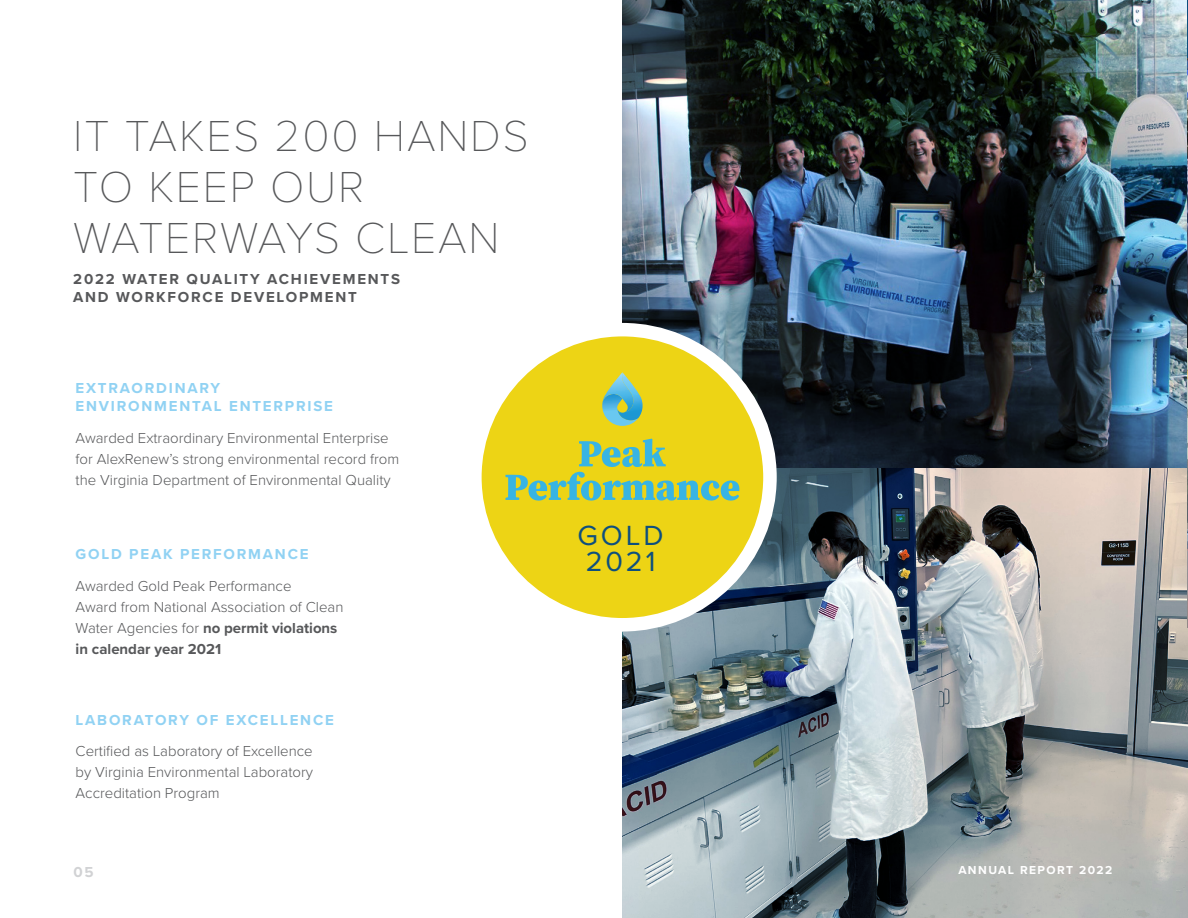
<style>
.page{position:relative;width:1188px;height:918px;background:#fff}
.page>*{position:absolute;margin:0;border:0;box-sizing:border-box;transform-origin:0 0}
.Head{font:100 45px/51px "Proxima Nova T";letter-spacing:.04em;color:#57585a}
.t1{font:28.8px/26.5px "Proxima Nova";letter-spacing:.1em;color:#0e4f7e}
.Body{font:300 15px/21px "Proxima Nova";color:#57585a}
.Sub_Head{font:700 15px "Proxima Nova";letter-spacing:.12em;color:#91d2f3}
.Sub_Head-2{font:700 15px "Proxima Nova";letter-spacing:.12em;color:#57585a}
.t2{font:700 15px "Proxima Nova";color:#d1d2d4}
.t3{font:700 12px "Proxima Nova";letter-spacing:.12em;color:#fff}
.s1{font-weight:700}
</style>
<div class="page">
<img style="left:622px;top:0;width:566px;height:918px">
<svg style="left:475px;top:330px;width:295px;height:295px;fill:#edd415"></svg>
<svg style="left:495px;top:350px;width:255px;height:255px;background:#ead532"></svg>
<svg style="left:505px;top:439px;width:234px;height:62px;background:#baca4e"></svg>
<svg style="left:602px;top:372px;width:41px;height:54px;background:#8cc193"></svg>
<div style="left:468px;top:323px;width:309px;height:309px;border:14px solid #fff;border-radius:50%"></div>
<img style="left:1187px;top:58px;width:1px;height:290px">
<hr style="left:1187px;top:348px;width:1px;height:279px;background:#f2f3f4">
<hr style="left:1187px;top:0;width:1px;height:58px;background:#0c4e7e">
<p class="Head" style="left:73px;top:107px;width:457px">IT TAKES 200 HANDS<br>TO KEEP OUR<br>WATERWAYS CLEAN</p>
<p class="Sub_Head-2" style="left:73px;top:268px;width:328px">2022 WATER QUALITY ACHIEVEMENTS</p>
<p class="Sub_Head-2" style="left:73px;top:286px;width:285px">AND WORKFORCE DEVELOPMENT</p>
<p class="Sub_Head" style="left:76px;top:377px;width:146px">EXTRAORDINARY</p>
<p class="Sub_Head" style="left:76px;top:395px;width:259px">ENVIRONMENTAL ENTERPRISE</p>
<p class="Body" style="left:76px;top:426px;width:325px">Awarded Extraordinary Environmental Enterprise for AlexRenew’s strong environmental record from the Virginia Department of Environmental Quality</p>
<p class="Sub_Head" style="left:76px;top:543px;width:234px">GOLD PEAK PERFORMANCE</p>
<p class="Body" style="left:76px;top:574px;width:269px">Awarded Gold Peak Performance<br>Award from National Association of Clean Water Agencies for <span class="s1">no permit violations in calendar year 2021</span></p>
<p class="Sub_Head" style="left:76px;top:709px;width:260px">LABORATORY OF EXCELLENCE</p>
<p class="Body" style="left:76px;top:740px;width:239px;text-align:justify">Certified as Laboratory of Excellence by Virginia Environmental Laboratory Accreditation Program</p>
<p class="t2" style="left:74px;top:860px;width:22px">05</p>
<p class="t1" style="left:578px;top:521px;width:87px">GOLD<br>2021</p>
<p class="t3" style="left:958px;top:861px;width:156px">ANNUAL REPORT 2022</p>
</div>
